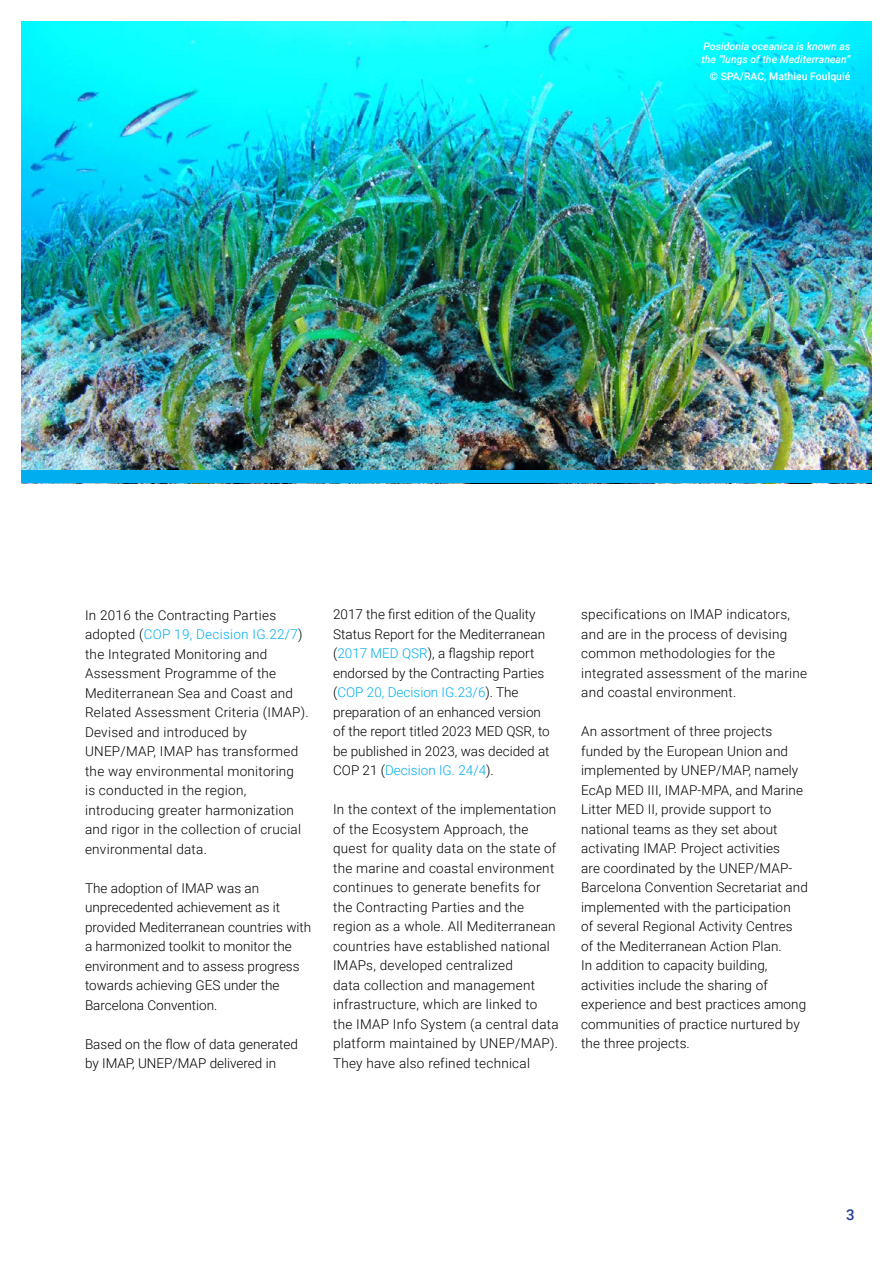
<style>
.page{position:relative;width:893px;height:1263px;background:#fff}
.page>*{position:absolute;margin:0;border:0;box-sizing:border-box;transform-origin:0 0}
.t1{font:500 15px "Roboto";color:#234093}
.t2{font:300 13.5px/19.5px "Roboto";letter-spacing:.01em;color:#000}
.t3{font:italic 500 10.5px/12.6px "Roboto";color:#fff}
.t4{font:500 10.5px "Roboto";color:#fff}
.s1{color:#00aeef}
</style>
<div class="page">
<img style="left:21px;top:21px;width:851px;height:449px">
<div style="left:21px;top:470px;width:851px;height:13px;background:#00aeef"></div>
<p class="t3" style="left:701px;top:40px;width:151px">Posidonia oceanica is known as the “lungs of the Mediterranean”</p>
<p class="t4" style="left:710px;top:69px;width:142px">© SPA/RAC, Mathieu Foulquié</p>
<p class="t2" style="left:85px;top:604px;width:225px">In 2016 the Contracting Parties adopted (<span class="s1">COP 19, Decision IG.22/7</span>) the Integrated Monitoring and<br>Assessment Programme of the<br>Mediterranean Sea and Coast and<br>Related Assessment Criteria (IMAP).<br>Devised and introduced by<br>UNEP/MAP, IMAP has transformed the way environmental monitoring<br>is conducted in the region, introducing greater harmonization and rigor in the collection of crucial environmental data.</p>
<p class="t2" style="left:85px;top:877px;width:228px">The adoption of IMAP was an unprecedented achievement as it provided Mediterranean countries with a harmonized toolkit to monitor the environment and to assess progress towards achieving GES under the<br>Barcelona Convention.</p>
<p class="t2" style="left:85px;top:1033px;width:214px">Based on the flow of data generated by IMAP, UNEP/MAP delivered in</p>
<p class="t2" style="left:333px;top:604px;width:218px">2017 the first edition of the Quality Status Report for the Mediterranean (<span class="s1">2017 MED QSR</span>), a flagship report endorsed by the Contracting Parties (<span class="s1">COP 20, Decision IG.23/6</span>). The preparation of an enhanced version of the report titled 2023 MED QSR, to be published in 2023, was decided at COP 21 (<span class="s1">Decision IG. 24/4</span>).</p>
<p class="t2" style="left:333px;top:799px;width:227px">In the context of the implementation of the Ecosystem Approach, the quest for quality data on the state of the marine and coastal environment continues to generate benefits for the Contracting Parties and the region as a whole. All Mediterranean countries have established national IMAPs, developed centralized<br>data collection and management infrastructure, which are linked to the IMAP Info System (a central data platform maintained by UNEP/MAP).<br>They have also refined technical</p>
<p class="t2" style="left:581px;top:604px;width:228px">specifications on IMAP indicators, and are in the process of devising common methodologies for the integrated assessment of the marine and coastal environment.</p>
<p class="t2" style="left:581px;top:721px;width:228px">An assortment of three projects funded by the European Union and implemented by UNEP/MAP, namely EcAp MED III, IMAP-MPA, and Marine Litter MED II, provide support to national teams as they set about activating IMAP. Project activities<br>are coordinated by the UNEP/MAP-Barcelona Convention Secretariat and implemented with the participation<br>of several Regional Activity Centres of the Mediterranean Action Plan.<br>In addition to capacity building, activities include the sharing of experience and best practices among communities of practice nurtured by the three projects.</p>
<p class="t1" style="left:846px;top:1204px;width:10px">3</p>
</div>
